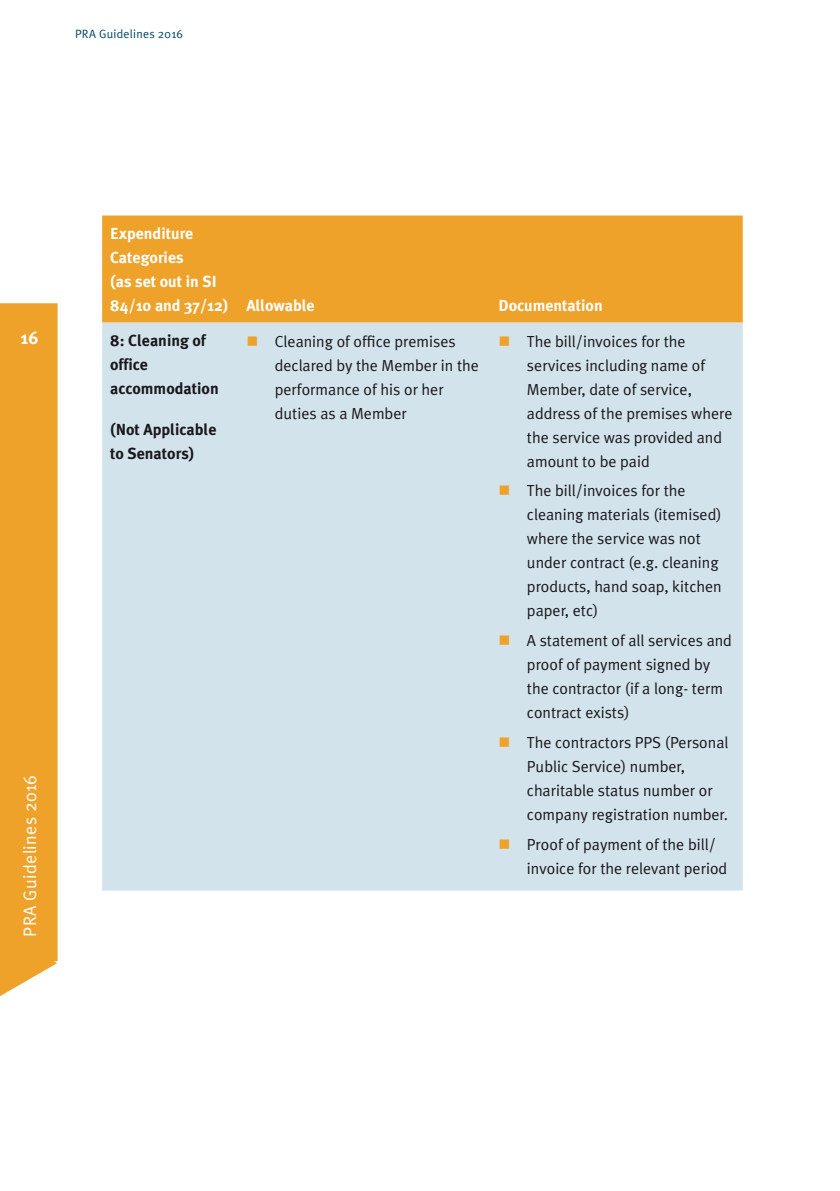
<style>
.page{position:relative;width:840px;height:1191px;background:#fff}
.page>*{position:absolute;margin:0;border:0;box-sizing:border-box;transform-origin:0 0}
.t1{font:18px "Meta Plus Normal";letter-spacing:.02em;color:#fff}
.t2{font:700 18px "Meta Plus";color:#fff}
.t3{font:16px/24px "Meta Plus Normal";color:#1a171c}
.t4{font:700 16px/24px "Meta Plus";color:#fff}
.t5{font:700 16px/24px "Meta Plus";color:#1a171c}
.t6{font:12px "Meta Plus Normal";letter-spacing:.02em;color:#004667}
.s1{color:#efa22a}
</style>
<div class="page">
<div style="left:0;top:303px;width:58px;height:693px;background:#efa22a"></div>
<div style="left:102px;top:215px;width:640px;height:108px;background:#efa22a"></div>
<div style="left:102px;top:323px;width:640px;height:567px;background:#d3e3eb"></div>
<svg style="left:258px;top:347px;width:16px;height:1px"></svg>
<svg style="left:510px;top:347px;width:16px;height:1px"></svg>
<svg style="left:510px;top:496px;width:16px;height:1px"></svg>
<svg style="left:510px;top:646px;width:16px;height:1px"></svg>
<svg style="left:510px;top:748px;width:16px;height:1px"></svg>
<svg style="left:510px;top:849px;width:16px;height:1px"></svg>
<p class="t6" style="left:75px;top:27px;width:109px">PRA Guidelines 2016</p>
<p class="t2" style="left:21px;top:327px;width:19px">16</p>
<p class="t1" style="left:20px;top:936px;width:163px;rotate:-90deg">PRA Guidelines 2016</p>
<p class="t4" style="left:110px;top:222px;width:206px">Expenditure<br>Categories<br>(as set out in SI<br>84/10 and 37/12) Allowable</p>
<p class="t4" style="left:498px;top:294px;width:106px">Documentation</p>
<p class="t5" style="left:110px;top:329px;width:110px">8: Cleaning of office accommodation</p>
<p class="t5" style="left:110px;top:418px;width:108px">(Not Applicable to Senators)</p>
<p class="t3" style="left:274px;top:329px;width:205px;text-indent:-28px"><span class="s1">■</span> Cleaning of office premises declared by the Member in the performance of his or her duties as a Member</p>
<p class="t3" style="left:526px;top:329px;width:207px;text-indent:-28px"><span class="s1">■</span> The bill/invoices for the services including name of<br>Member, date of service, address of the premises where the service was provided and amount to be paid</p>
<p class="t3" style="left:526px;top:478px;width:196px;text-indent:-28px"><span class="s1">■</span> The bill/invoices for the cleaning materials (itemised) where the service was not under contract (e.g. cleaning products, hand soap, kitchen paper, etc)</p>
<p class="t3" style="left:526px;top:628px;width:206px;text-indent:-28px"><span class="s1">■</span> A statement of all services and proof of payment signed by the contractor (if a long- term contract exists)</p>
<p class="t3" style="left:526px;top:730px;width:203px;text-indent:-28px"><span class="s1">■</span> The contractors PPS (Personal<br>Public Service) number, charitable status number or company registration number.</p>
<p class="t3" style="left:526px;top:831px;width:202px;text-indent:-28px"><span class="s1">■</span> Proof of payment of the bill/ invoice for the relevant period</p>
</div>
